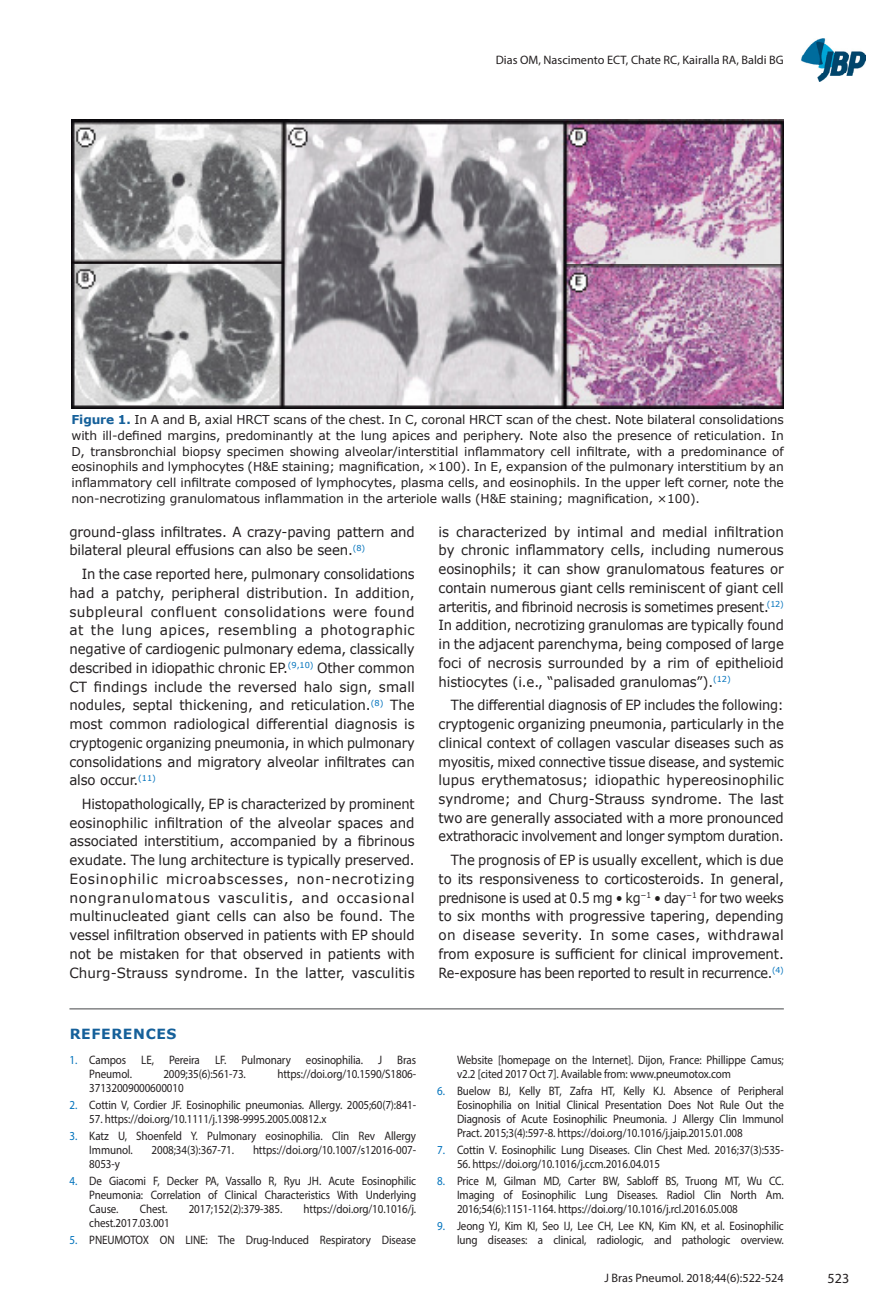
<style>
.page{position:relative;width:893px;height:1315px;background:#fff}
.page>*{position:absolute;margin:0;border:0;box-sizing:border-box;transform-origin:0 0}
.Corpo_PT{font:14px/18.7px "Verdana";letter-spacing:-.01em;color:#231f20;text-align:justify;scale:.94 1}
.Corpo_PT-2{font:14px/18.7px "Verdana";letter-spacing:-.01em;color:#231f20;text-align:justify;scale:.93 1}
.Corpo_PT-3{font:14px/18.7px "Verdana";letter-spacing:-.01em;color:#231f20;text-align:justify;scale:.96 1}
.Corpo_PT-4{font:14px/18.7px "Verdana";letter-spacing:-.01em;color:#231f20;text-align:justify;scale:.92 1}
.Corpo_EN{font:14px/18.7px "Verdana";letter-spacing:-.01em;color:#231f20;scale:.95 1}
.Título_Refer{font:700 14px "Verdana";letter-spacing:.045em;color:#15609a}
.t1{font:14px "Myriad Pro";color:#231f20}
.t2{font:12.25px/14px "Myriad Pro";letter-spacing:-.01em;color:#231f20;scale:.9 1}
.Legendas{font:12.25px/15.8px "Verdana";letter-spacing:-.01em;color:#231f20;text-align:justify}
.t3{font:12.25px "Myriad Pro";letter-spacing:-.01em;color:#231f20}
.s1{font-weight:700;color:#15609a}
.s2{color:#0072bc}
</style>
<div class="page">
<img style="left:801px;top:38px;width:65px;height:43px">
<img style="left:71px;top:119px;width:713px;height:289px">
<hr style="left:69px;top:1008px;width:715px;height:1px;background:#454647">
<p class="t3" style="left:496px;top:52px;width:290px">Dias OM, Nascimento ECT, Chate RC, Kairalla RA, Baldi BG</p>
<p class="Legendas" style="left:71px;top:412px;width:714px"><span class="s1">Figure 1.</span> In A and B, axial HRCT scans of the chest. In C, coronal HRCT scan of the chest. Note bilateral consolidations with ill-defined margins, predominantly at the lung apices and periphery. Note also the presence of reticulation. In D, transbronchial biopsy specimen showing alveolar/interstitial inflammatory cell infiltrate, with a predominance of eosinophils and lymphocytes (H&amp;E staining; magnification, ×100). In E, expansion of the pulmonary interstitium by an inflammatory cell infiltrate composed of lymphocytes, plasma cells, and eosinophils. In the upper left corner, note the non-necrotizing granulomatous inflammation in the arteriole walls (H&amp;E staining; magnification, ×100).</p>
<p class="Corpo_EN" style="left:69px;top:522px;width:365px">ground-glass infiltrates. A crazy-paving pattern and bilateral pleural effusions can also be seen.<sup>(8)</sup></p>
<p class="Corpo_PT" style="left:69px;top:564px;width:369px;text-indent:12px">In the case reported here, pulmonary consolidations had a patchy, peripheral distribution. In addition, subpleural confluent consolidations were found at the lung apices, resembling a photographic negative of cardiogenic pulmonary edema, classically described in idiopathic chronic EP.<sup>(9,10)</sup> Other common CT findings include the reversed halo sign, small nodules, septal thickening, and reticulation.<sup>(8)</sup> The most common radiological differential diagnosis is cryptogenic organizing pneumonia, in which pulmonary consolidations and migratory alveolar infiltrates can also occur.<sup>(11)</sup></p>
<p class="Corpo_PT-2" style="left:69px;top:794px;width:373px;text-indent:12px">Histopathologically, EP is characterized by prominent eosinophilic infiltration of the alveolar spaces and associated interstitium, accompanied by a fibrinous exudate. The lung architecture is typically preserved.<br>Eosinophilic microabscesses, non-necrotizing nongranulomatous vasculitis, and occasional multinucleated giant cells can also be found. The vessel infiltration observed in patients with EP should not be mistaken for that observed in patients with Churg-Strauss syndrome. In the latter, vasculitis</p>
<p class="Título_Refer" style="left:70px;top:1024px;width:108px">REFERENCES</p>
<p class="t2" style="left:89px;top:1053px;width:365px;text-indent:-20px"><span class="s2">1.</span> Campos LE, Pereira LF. Pulmonary eosinophilia. J Bras<br>Pneumol.</p>
<p class="t2" style="left:163px;top:1067px;width:93px">2009;35(6):561-73.</p>
<p class="t2" style="left:277px;top:1067px;width:156px">https://doi.org/10.1590/S1806-</p>
<p class="t2" style="left:89px;top:1081px;width:106px">37132009000600010</p>
<p class="t2" style="left:69px;top:1098px;width:387px"><span class="s2">2.</span> Cottin V, Cordier JF. Eosinophilic pneumonias. Allergy. 2005;60(7):841-</p>
<p class="t2" style="left:89px;top:1112px;width:265px">57. https://doi.org/10.1111/j.1398-9995.2005.00812.x</p>
<p class="t2" style="left:89px;top:1129px;width:365px;text-indent:-20px"><span class="s2">3.</span> Katz U, Shoenfeld Y. Pulmonary eosinophilia. Clin Rev Allergy<br>Immunol.</p>
<p class="t2" style="left:152px;top:1143px;width:93px">2008;34(3):367-71.</p>
<p class="t2" style="left:253px;top:1143px;width:183px">https://doi.org/10.1007/s12016-007-</p>
<p class="t2" style="left:89px;top:1157px;width:35px">8053-y</p>
<p class="t2" style="left:89px;top:1174px;width:365px;text-align:justify;text-indent:-20px"><span class="s2">4.</span> De Giacomi F, Decker PA, Vassallo R, Ryu JH. Acute Eosinophilic Pneumonia: Correlation of Clinical Characteristics With Underlying Cause.</p>
<p class="t2" style="left:140px;top:1202px;width:32px">Chest.</p>
<p class="t2" style="left:189px;top:1202px;width:105px">2017;152(2):379-385.</p>
<p class="t2" style="left:304px;top:1202px;width:127px">https://doi.org/10.1016/j.</p>
<p class="t2" style="left:89px;top:1216px;width:91px">chest.2017.03.001</p>
<p class="t2" style="left:69px;top:1233px;width:387px"><span class="s2">5.</span> PNEUMOTOX ON LINE: The Drug-Induced Respiratory Disease</p>
<p class="Corpo_PT-3" style="left:439px;top:522px;width:361px">is characterized by intimal and medial infiltration by chronic inflammatory cells, including numerous eosinophils; it can show granulomatous features or contain numerous giant cells reminiscent of giant cell arteritis, and fibrinoid necrosis is sometimes present.<sup>(12)<br></sup>In addition, necrotizing granulomas are typically found in the adjacent parenchyma, being composed of large foci of necrosis surrounded by a rim of epithelioid histiocytes (i.e., “palisaded granulomas”).<sup>(12)</sup></p>
<p class="Corpo_PT-4" style="left:439px;top:695px;width:377px;text-indent:12px">The differential diagnosis of EP includes the following: cryptogenic organizing pneumonia, particularly in the clinical context of collagen vascular diseases such as myositis, mixed connective tissue disease, and systemic lupus erythematosus; idiopathic hypereosinophilic syndrome; and Churg-Strauss syndrome. The last two are generally associated with a more pronounced extrathoracic involvement and longer symptom duration.</p>
<p class="Corpo_PT" style="left:439px;top:850px;width:369px;text-indent:12px">The prognosis of EP is usually excellent, which is due to its responsiveness to corticosteroids. In general, prednisone is used at 0.5 mg • kg<sup>−1</sup> • day<sup>−1</sup> for two weeks to six months with progressive tapering, depending on disease severity. In some cases, withdrawal from exposure is sufficient for clinical improvement.<br>Re-exposure has been reported to result in recurrence.<sup>(4)</sup></p>
<p class="t2" style="left:457px;top:1053px;width:365px">Website [homepage on the Internet]. Dijon, France: Phillippe Camus; v2.2 [cited 2017 Oct 7]. Available from: www.pneumotox.com</p>
<p class="t2" style="left:457px;top:1084px;width:365px;text-align:justify;text-indent:-20px"><span class="s2">6.</span> Buelow BJ, Kelly BT, Zafra HT, Kelly KJ. Absence of Peripheral Eosinophilia on Initial Clinical Presentation Does Not Rule Out the Diagnosis of Acute Eosinophilic Pneumonia. J Allergy Clin Immunol Pract. 2015;3(4):597-8. https://doi.org/10.1016/j.jaip.2015.01.008</p>
<p class="t2" style="left:437px;top:1143px;width:387px"><span class="s2">7.</span> Cottin V. Eosinophilic Lung Diseases. Clin Chest Med. 2016;37(3):535-</p>
<p class="t2" style="left:457px;top:1157px;width:227px">56. https://doi.org/10.1016/j.ccm.2016.04.015</p>
<p class="t2" style="left:457px;top:1174px;width:365px;text-align:justify;text-indent:-20px"><span class="s2">8.</span> Price M, Gilman MD, Carter BW, Sabloff BS, Truong MT, Wu CC.<br>Imaging of Eosinophilic Lung Diseases. Radiol Clin North Am.<br>2016;54(6):1151-1164. https://doi.org/10.1016/j.rcl.2016.05.008</p>
<p class="t2" style="left:437px;top:1219px;width:387px;text-align:right"><span class="s2">9.</span> Jeong YJ, Kim KI, Seo IJ, Lee CH, Lee KN, Kim KN, et al. Eosinophilic lung diseases: a clinical, radiologic, and pathologic overview.</p>
<p class="t3" style="left:604px;top:1270px;width:181px">J Bras Pneumol. 2018;44(6):522-524</p>
<p class="t1" style="left:828px;top:1269px;width:23px">523</p>
</div>
